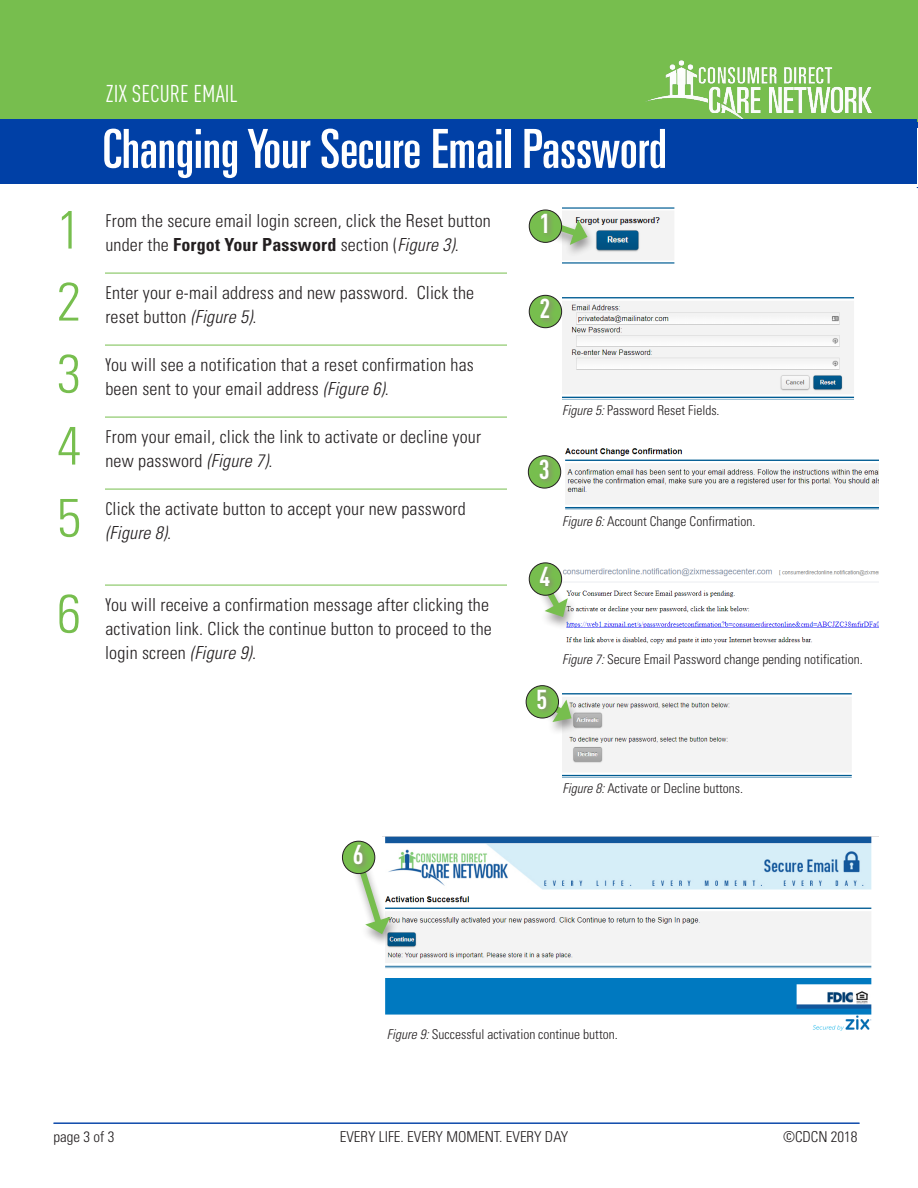
<style>
.page{position:relative;width:918px;height:1188px;background:#fff}
.page>*{position:absolute;margin:0;border:0;box-sizing:border-box;transform-origin:0 0}
.t1{font:ultra-condensed 54px "Univers";color:#fff}
.Next_Step{font:300 condensed 53.85px "Univers";color:#77be4e}
.First_Step{font:300 condensed 53.85px "Univers";color:#77be4e}
.t2{font:700 27px "DIN Cond";color:#fff}
.t3{font:24px "DIN Cond";color:#fff}
.Next_Step-2{font:300 condensed 18px/24px "Univers";letter-spacing:.01em;color:#231f20}
.First_Step-2{font:300 condensed 18px/24px "Univers";letter-spacing:.01em;color:#231f20}
.t4{font:300 condensed 15px "Univers";color:#231f20}
.t5{font:300 condensed 13.5px "Univers";color:#231f20}
.s1{font-family:"DIN Cond";font-weight:400;font-stretch:normal}
.s2{font-weight:700}
.s3{font-style:italic}
</style>
<div class="page">
<div style="left:0;top:0;width:918px;height:122px;background:#77be4e"></div>
<img style="left:646px;top:60px;width:226px;height:59px">
<hr style="left:54px;top:1123px;width:805px;height:1px;background:#0040a6">
<hr style="left:105px;top:273px;width:402px;height:1px;background:#77be4e">
<hr style="left:105px;top:345px;width:402px;height:1px;background:#77be4e">
<hr style="left:105px;top:417px;width:402px;height:1px;background:#77be4e">
<hr style="left:105px;top:489px;width:402px;height:1px;background:#77be4e">
<hr style="left:105px;top:585px;width:402px;height:1px;background:#77be4e">
<img style="left:382px;top:836px;width:496px;height:195px">
<div style="left:0;top:119px;width:917px;height:65px;background:#0040a6"></div>
<img style="left:562px;top:297px;width:292px;height:103px">
<img style="left:562px;top:207px;width:113px;height:57px">
<img style="left:565px;top:448px;width:313px;height:62px">
<img style="left:563px;top:568px;width:315px;height:76px">
<img style="left:562px;top:693px;width:290px;height:85px">
<svg style="left:529px;top:295px;width:33px;height:33px"></svg>
<div style="left:529px;top:295px;width:33px;height:33px;border:1px solid #231f20;border-radius:50%"></div>
<div style="left:538px;top:296px;width:18px;height:29px;background:#8f8279;opacity:.86"></div>
<svg style="left:528px;top:456px;width:33px;height:32px"></svg>
<div style="left:528px;top:455px;width:33px;height:33px;border:1px solid #231f20;border-radius:50%"></div>
<div style="left:537px;top:456px;width:18px;height:29px;background:#8f8279;opacity:.86"></div>
<div style="left:545px;top:219px;width:51px;height:39px;background:#231f20;opacity:.45"></div>
<svg style="left:545px;top:217px;width:43px;height:28px"></svg>
<div style="left:538px;top:698px;width:43px;height:37px;background:#231f20;opacity:.45"></div>
<svg style="left:537px;top:694px;width:35px;height:28px"></svg>
<div style="left:534px;top:576px;width:43px;height:54px;background:#231f20;opacity:.45"></div>
<svg style="left:534px;top:571px;width:34px;height:46px"></svg>
<div style="left:349px;top:855px;width:50px;height:93px;background:#231f20;opacity:.45"></div>
<svg style="left:351px;top:850px;width:40px;height:84px"></svg>
<div style="left:529px;top:210px;width:33px;height:32px;background:#77be4e;border-radius:50%"></div>
<div style="left:529px;top:210px;width:33px;height:33px;border:1px solid #231f20;border-radius:50%"></div>
<div style="left:539px;top:210px;width:15px;height:30px;background:#8f8279;opacity:.86"></div>
<svg style="left:529px;top:563px;width:33px;height:32px"></svg>
<div style="left:529px;top:563px;width:33px;height:33px;border:1px solid #231f20;border-radius:50%"></div>
<div style="left:537px;top:563px;width:20px;height:29px;background:#8f8279;opacity:.86"></div>
<div style="left:526px;top:686px;width:33px;height:32px;background:#77be4e;border-radius:50%"></div>
<div style="left:526px;top:685px;width:33px;height:33px;border:1px solid #231f20;border-radius:50%"></div>
<div style="left:535px;top:686px;width:18px;height:29px;background:#8f8279;opacity:.86"></div>
<svg style="left:342px;top:841px;width:33px;height:33px"></svg>
<div style="left:342px;top:841px;width:33px;height:33px;border:1px solid #231f20;border-radius:50%"></div>
<div style="left:351px;top:842px;width:19px;height:29px;background:#8f8279;opacity:.86"></div>
<h3 class="t3" style="left:106px;top:80px;width:133px">ZIX SECURE EMAIL</h3>
<h1 class="t1" style="left:103px;top:118px;width:565px">Changing Your Secure Email Password</h1>
<p class="First_Step" style="left:57px;top:197px;width:25px">1</p>
<p class="First_Step-2" style="left:105px;top:209px;width:387px"><span class="s1">F</span>rom the secure email login screen, click the Reset button under the <span class="s2">Forgot Your Password</span> section (<span class="s3">Figure 3)</span>.</p>
<p class="Next_Step" style="left:57px;top:269px;width:25px">2</p>
<p class="Next_Step-2" style="left:105px;top:281px;width:370px"><span class="s1">E</span>nter your e-mail address and new password. Click the reset button <span class="s3">(Figure 5)</span>.</p>
<p class="Next_Step" style="left:57px;top:341px;width:25px">3</p>
<p class="Next_Step-2" style="left:105px;top:353px;width:370px"><span class="s1">Y</span>ou will see a notification that a reset confirmation has been sent to your email address <span class="s3">(Figure 6)</span>.</p>
<p class="Next_Step" style="left:57px;top:413px;width:25px">4</p>
<p class="Next_Step-2" style="left:105px;top:425px;width:377px"><span class="s1">F</span>rom your email, click the link to activate or decline your new password <span class="s3">(Figure 7)</span>.</p>
<p class="Next_Step" style="left:57px;top:485px;width:25px">5</p>
<p class="Next_Step-2" style="left:105px;top:497px;width:362px"><span class="s1">C</span>lick the activate button to accept your new password <span class="s3">(Figure 8)</span>.</p>
<p class="Next_Step" style="left:57px;top:581px;width:25px">6</p>
<p class="Next_Step-2" style="left:105px;top:593px;width:388px"><span class="s1">Y</span>ou will receive a confirmation message after clicking the activation link. Click the continue button to proceed to the login screen <span class="s3">(Figure 9)</span>.</p>
<h3 class="t2" style="left:353px;top:838px;width:12px">6</h3>
<h3 class="t2" style="left:540px;top:207px;width:12px">1</h3>
<h3 class="t2" style="left:540px;top:292px;width:12px">2</h3>
<p class="t5" style="left:562px;top:402px;width:159px"><span class="s3">Figure 5:</span> Password Reset Fields.</p>
<h3 class="t2" style="left:539px;top:453px;width:12px">3</h3>
<p class="t5" style="left:562px;top:513px;width:195px"><span class="s3">Figure 6:</span> Account Change Confirmation.</p>
<h3 class="t2" style="left:540px;top:560px;width:12px">4</h3>
<h3 class="t2" style="left:536px;top:683px;width:12px">5</h3>
<p class="t5" style="left:562px;top:651px;width:302px"><span class="s3">Figure 7:</span> Secure Email Password change pending notification.</p>
<p class="t5" style="left:562px;top:781px;width:182px"><span class="s3">Figure 8:</span> Activate or Decline buttons.</p>
<p class="t5" style="left:387px;top:1027px;width:232px"><span class="s3">Figure 9:</span> Successful activation continue button.</p>
<p class="t4" style="left:54px;top:1128px;width:62px">page 3 of 3</p>
<p class="t4" style="left:340px;top:1128px;width:230px">EVERY LIFE. EVERY MOMENT. EVERY DAY</p>
<p class="t4" style="left:783px;top:1128px;width:76px">©CDCN 2018</p>
</div>
